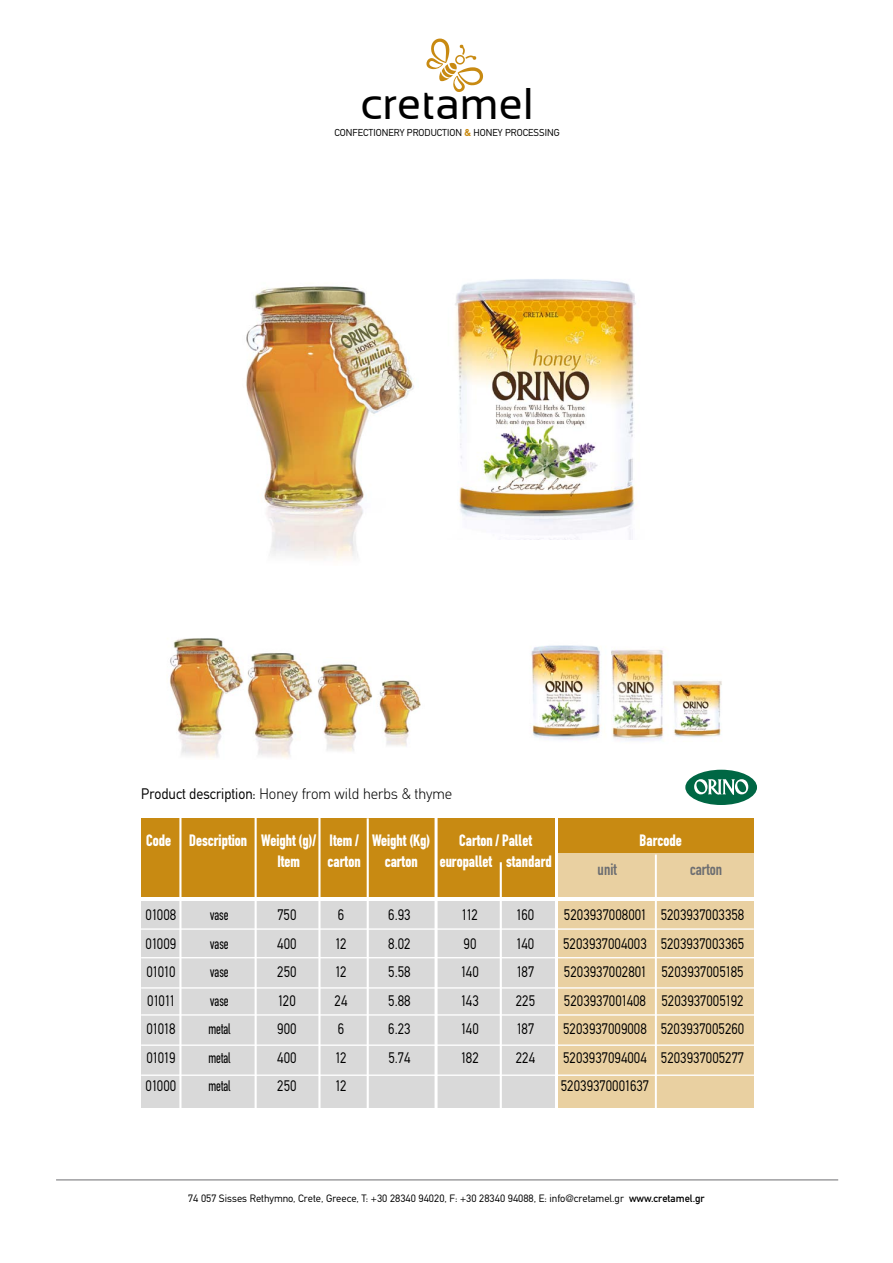
<style>
.page{position:relative;width:893px;height:1263px;background:#fff}
.page>*{position:absolute;margin:0;border:0;box-sizing:border-box;transform-origin:0 0}
.t1{font:44.1px "Sansation";color:#000}
.t2{font:700 16.2px "CF Din Condensed";color:#fff}
.t3{font:16.2px "CF Din Condensed";color:#6d6e71}
.t4{font:15px "CF Din";color:#000;scale:.87 1}
.t5{font:300 15px "CF Din";color:#000}
.t6{font:condensed 15px "CF Din";color:#000;scale:.87 1}
.t7{font:10.5px "CF Din";color:#000}
.t8{font:9.9px "CF Din";color:#000}
.s1{font-weight:700;color:#c88a12}
.s2{font-weight:400}
.s3{font-style:inherit}
</style>
<div class="page">
<div style="left:558px;top:901px;width:196px;height:207px;background:#e9d0a1"></div>
<div style="left:558px;top:854px;width:196px;height:43px;background:#e9d0a1"></div>
<div style="left:558px;top:818px;width:196px;height:34px;background:#c88a12"></div>
<div style="left:141px;top:901px;width:414px;height:207px;background:#d9d9d9"></div>
<div style="left:141px;top:818px;width:414px;height:79px;background:#c88a12"></div>
<hr style="left:179px;top:817px;width:2px;height:293px;background:#fff">
<hr style="left:255px;top:817px;width:2px;height:293px;background:#fff">
<hr style="left:318px;top:817px;width:3px;height:293px;background:#fff">
<hr style="left:435px;top:817px;width:3px;height:293px;background:#fff">
<hr style="left:655px;top:854px;width:2px;height:264px;background:#fff">
<svg style="left:426px;top:39px;width:57px;height:53px"></svg>
<hr style="left:367px;top:818px;width:2px;height:292px;background:#fff">
<hr style="left:141px;top:928px;width:613px;height:2px;background:#fff">
<hr style="left:56px;top:1179px;width:782px;height:1px;background:#6d6e71">
<div style="left:685px;top:770px;width:72px;height:35px;background:#006744;border-radius:50%"></div>
<svg style="left:694px;top:779px;width:54px;height:16px"></svg>
<hr style="left:500px;top:862px;width:2px;height:248px;background:#fff">
<hr style="left:141px;top:957px;width:613px;height:1px;background:#fff">
<hr style="left:141px;top:987px;width:613px;height:1px;background:#fff">
<hr style="left:141px;top:1014px;width:613px;height:2px;background:#fff">
<hr style="left:141px;top:1044px;width:613px;height:2px;background:#fff">
<hr style="left:141px;top:1074px;width:613px;height:2px;background:#fff">
<img style="left:246px;top:286px;width:168px;height:274px">
<img style="left:455px;top:279px;width:181px;height:261px">
<img style="left:672px;top:680px;width:50px;height:57px">
<img style="left:611px;top:650px;width:53px;height:91px">
<img style="left:530px;top:645px;width:71px;height:95px">
<img style="left:170px;top:638px;width:74px;height:119px">
<img style="left:247px;top:653px;width:66px;height:105px">
<img style="left:318px;top:664px;width:54px;height:88px">
<img style="left:379px;top:680px;width:42px;height:67px">
<h1 class="t1" style="left:361px;top:79px;width:175px">cretamel</h1>
<p class="t8" style="left:334px;top:127px;width:227px">CONFECTIONERY PRODUCTION <span class="s1">&amp;</span> HONEY PROCESSING</p>
<p class="t5" style="left:141px;top:785px;width:312px"><span class="s2">Product description:</span> Honey from wild herbs &amp; thyme</p>
<p class="t2" style="left:146px;top:831px;width:286px">Code Description Weight (g)/ Item / Weight (Kg)</p>
<p class="t2" style="left:459px;top:831px;width:74px">Carton / Pallet</p>
<p class="t2" style="left:640px;top:831px;width:44px">Βarcode</p>
<p class="t2" style="left:277px;top:852px;width:24px">Item</p>
<p class="t2" style="left:328px;top:852px;width:35px">carton</p>
<p class="t2" style="left:385px;top:852px;width:35px">carton</p>
<p class="t2" style="left:440px;top:852px;width:114px">europallet standard</p>
<p class="t3" style="left:598px;top:860px;width:21px">unit</p>
<p class="t3" style="left:690px;top:860px;width:34px">carton</p>
<p class="t4" style="left:146px;top:907px;width:37px">01008</p>
<p class="t6" style="left:210px;top:907px;width:23px">vase</p>
<p class="t4" style="left:277px;top:907px;width:23px">750</p>
<p class="t4" style="left:338px;top:907px;width:9px">6</p>
<p class="t4" style="left:388px;top:907px;width:27px">6.93</p>
<p class="t4" style="left:462px;top:907px;width:20px">112</p>
<p class="t4" style="left:517px;top:907px;width:22px">160</p>
<p class="t4" style="left:564px;top:907px;width:209px">5203937008001 5203937003358</p>
<p class="t4" style="left:146px;top:935px;width:37px">01009</p>
<p class="t6" style="left:210px;top:935px;width:23px">vase</p>
<p class="t4" style="left:277px;top:935px;width:24px">400</p>
<p class="t4" style="left:335px;top:935px;width:14px">12</p>
<p class="t4" style="left:388px;top:935px;width:27px">8.02</p>
<p class="t4" style="left:464px;top:935px;width:16px">90</p>
<p class="t4" style="left:517px;top:935px;width:22px">140</p>
<p class="t4" style="left:563px;top:935px;width:210px">5203937004003 5203937003365</p>
<p class="t4" style="left:146px;top:964px;width:35px">01010</p>
<p class="t6" style="left:210px;top:964px;width:23px">vase</p>
<p class="t4" style="left:277px;top:964px;width:24px">250</p>
<p class="t4" style="left:335px;top:964px;width:14px">12</p>
<p class="t4" style="left:388px;top:964px;width:27px">5.58</p>
<p class="t4" style="left:461px;top:964px;width:22px">140</p>
<p class="t4" style="left:517px;top:964px;width:22px">187</p>
<p class="t4" style="left:564px;top:964px;width:208px">5203937002801 5203937005185</p>
<p class="t4" style="left:147px;top:992px;width:33px">01011</p>
<p class="t6" style="left:210px;top:992px;width:23px">vase</p>
<p class="t4" style="left:278px;top:992px;width:22px">120</p>
<p class="t4" style="left:335px;top:992px;width:16px">24</p>
<p class="t4" style="left:388px;top:992px;width:27px">5.88</p>
<p class="t4" style="left:461px;top:992px;width:22px">143</p>
<p class="t4" style="left:516px;top:992px;width:24px">225</p>
<p class="t4" style="left:564px;top:992px;width:208px">5203937001408 5203937005192</p>
<p class="t4" style="left:146px;top:1021px;width:35px">01018</p>
<p class="t6" style="left:208px;top:1021px;width:27px">metal</p>
<p class="t4" style="left:277px;top:1021px;width:24px">900</p>
<p class="t4" style="left:338px;top:1021px;width:9px">6</p>
<p class="t4" style="left:388px;top:1021px;width:27px">6.23</p>
<p class="t4" style="left:461px;top:1021px;width:22px">140</p>
<p class="t4" style="left:517px;top:1021px;width:22px">187</p>
<p class="t4" style="left:563px;top:1021px;width:210px">5203937009008 5203937005260</p>
<p class="t4" style="left:146px;top:1049px;width:35px">01019</p>
<p class="t6" style="left:208px;top:1049px;width:27px">metal</p>
<p class="t4" style="left:277px;top:1049px;width:24px">400</p>
<p class="t4" style="left:335px;top:1049px;width:14px">12</p>
<p class="t4" style="left:388px;top:1049px;width:27px">5.74</p>
<p class="t4" style="left:461px;top:1049px;width:22px">182</p>
<p class="t4" style="left:516px;top:1049px;width:24px">224</p>
<p class="t4" style="left:563px;top:1049px;width:210px">5203937094004 5203937005277</p>
<p class="t4" style="left:146px;top:1078px;width:37px">01000</p>
<p class="t6" style="left:208px;top:1078px;width:27px">metal</p>
<p class="t4" style="left:277px;top:1078px;width:24px">250</p>
<p class="t4" style="left:335px;top:1078px;width:14px">12</p>
<p class="t4" style="left:561px;top:1078px;width:103px">52039370001637</p>
<p class="t7" style="left:188px;top:1192px;width:518px">74 057 Sisses Rethymno, Crete, Greece, T: +30 28340 94020, F: +30 28340 94088, E: info@cretamel.gr <span class="s3">www.cretamel.gr</span></p>
</div>
